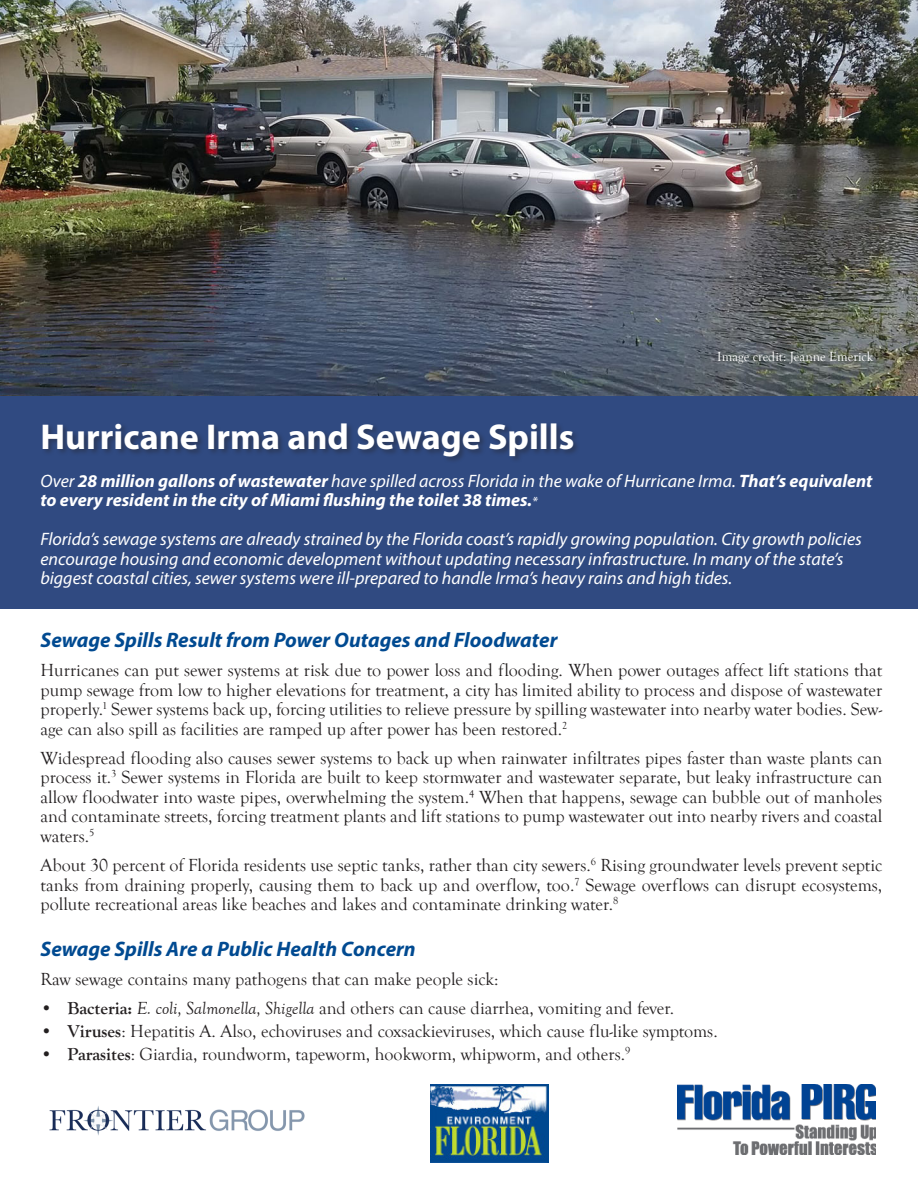
<style>
.page{position:relative;width:918px;height:1188px;background:#fff}
.page>*{position:absolute;margin:0;border:0;box-sizing:border-box;transform-origin:0 0}
.Subheadline{font:700 36px "Myriad Pro";color:#fff}
.Body{font:italic 700 21px "Myriad Pro";color:#014a91}
.Body-2{font:18px/19.5px "Goudy Old Style T";color:#231f20;text-align:justify}
.Teaser_content{font:italic 18px/19.5px "Myriad Pro";color:#fff}
.Teaser_content-2{font:italic 700 18px/19.5px "Myriad Pro";color:#fff}
.t1{font:13.5px "Goudy Old Style T";color:#fff}
.s1{font-weight:400}
.s2{font-weight:400;font-size:13.5px}
.s3{font-weight:700}
.s4{font-style:italic}
</style>
<div class="page">
<div style="left:0;top:395px;width:918px;height:214px;background:#304a81"></div>
<div style="left:41px;top:422px;width:540px;height:42px;background:#231f20;opacity:.4"></div>
<img style="left:0;top:0;width:918px;height:395px">
<img style="left:49px;top:1106px;width:256px;height:30px">
<img style="left:430px;top:1084px;width:118px;height:78px">
<img style="left:677px;top:1084px;width:198px;height:70px">
<p class="t1" style="left:717px;top:349px;width:158px">Image credit: Jeanne Emerick</p>
<p class="Subheadline" style="left:40px;top:413px;width:536px">Hurricane Irma and Sewage Spills</p>
<p class="Teaser_content-2" style="left:40px;top:470px;width:834px"><span class="s1">Over</span> 28 million gallons of wastewater <span class="s1">have spilled across Florida in the wake of Hurricane Irma.</span> That’s equivalent to every resident in the city of Miami flushing the toilet 38 times.<span class="s2">*</span></p>
<p class="Teaser_content" style="left:40px;top:529px;width:823px">Florida’s sewage systems are already strained by the Florida coast’s rapidly growing population. City growth policies encourage housing and economic development without updating necessary infrastructure. In many of the state’s biggest coastal cities, sewer systems were ill-prepared to handle Irma’s heavy rains and high tides.</p>
<p class="Body" style="left:40px;top:626px;width:518px">Sewage Spills Result from Power Outages and Floodwater</p>
<p class="Body-2" style="left:40px;top:661px;width:843px">Hurricanes can put sewer systems at risk due to power loss and flooding. When power outages affect lift stations that pump sewage from low to higher elevations for treatment, a city has limited ability to process and dispose of wastewater properly.<sup>1</sup> Sewer systems back up, forcing utilities to relieve pressure by spilling wastewater into nearby water bodies. Sew&shy;age can also spill as facilities are ramped up after power has been restored.<sup>2</sup></p>
<p class="Body-2" style="left:40px;top:749px;width:843px">Widespread flooding also causes sewer systems to back up when rainwater infiltrates pipes faster than waste plants can process it.<sup>3</sup> Sewer systems in Florida are built to keep stormwater and wastewater separate, but leaky infrastructure can allow floodwater into waste pipes, overwhelming the system.<sup>4</sup> When that happens, sewage can bubble out of manholes and contaminate streets, forcing treatment plants and lift stations to pump wastewater out into nearby rivers and coastal waters.<sup>5</sup></p>
<p class="Body-2" style="left:40px;top:856px;width:843px">About 30 percent of Florida residents use septic tanks, rather than city sewers.<sup>6</sup> Rising groundwater levels prevent septic tanks from draining properly, causing them to back up and overflow, too.<sup>7</sup> Sewage overflows can disrupt ecosystems, pollute recreational areas like beaches and lakes and contaminate drinking water.<sup>8</sup></p>
<p class="Body" style="left:40px;top:935px;width:377px">Sewage Spills Are a Public Health Concern</p>
<p class="Body-2" style="left:40px;top:970px;width:460px">Raw sewage contains many pathogens that can make people sick:</p>
<p class="Body-2" style="left:40px;top:999px;width:635px"><span class="s3">• Bacteria:</span> <span class="s4">E. coli, Salmonella, Shigella</span> and others can cause diarrhea, vomiting and fever.</p>
<p class="Body-2" style="left:40px;top:1022px;width:679px"><span class="s3">• Viruses</span>: Hepatitis A. Also, echoviruses and coxsackieviruses, which cause flu-like symptoms.</p>
<p class="Body-2" style="left:40px;top:1045px;width:591px"><span class="s3">• Parasites</span>: Giardia, roundworm, tapeworm, hookworm, whipworm, and others.<sup>9</sup></p>
</div>
